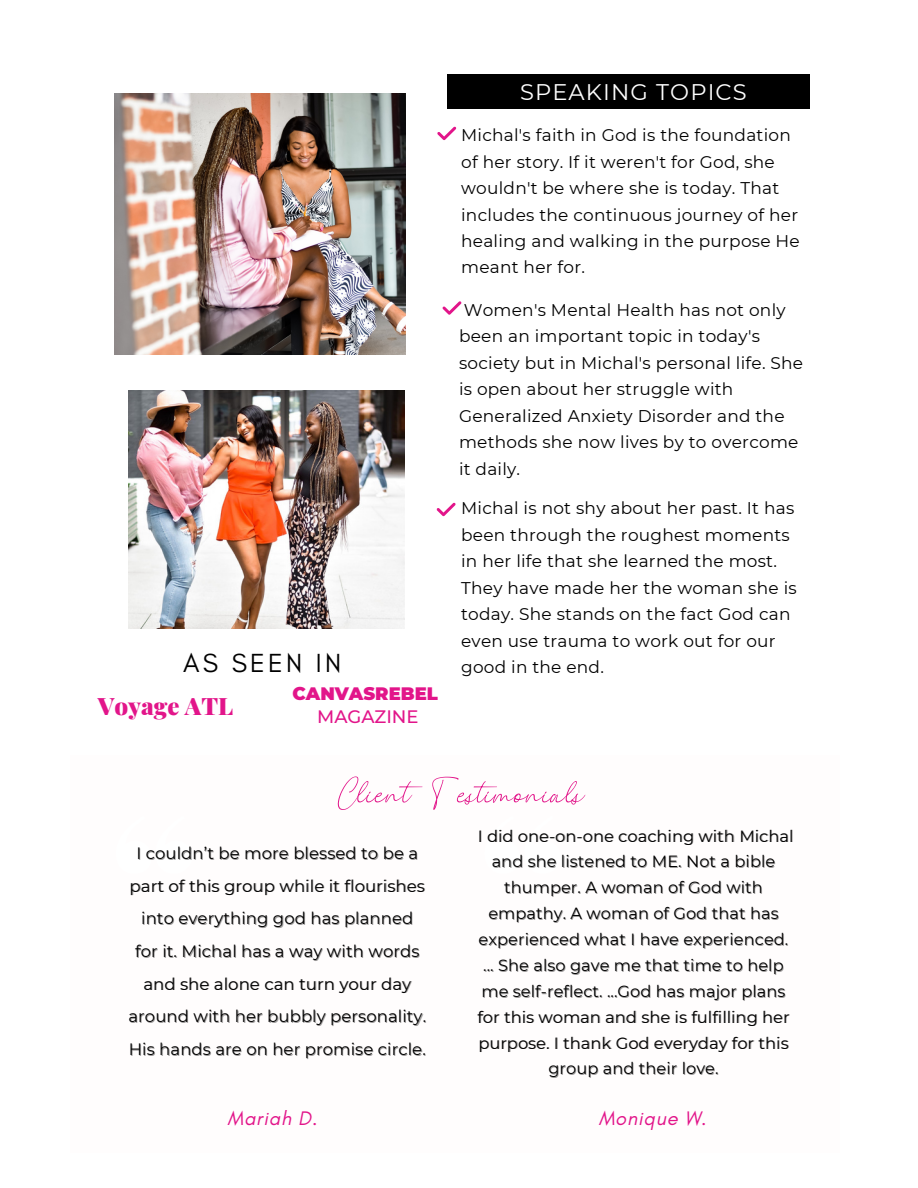
<style>
.page{position:relative;width:918px;height:1188px;background:#fff}
.page>*{position:absolute;margin:0;border:0;box-sizing:border-box;transform-origin:0 0}
.t1{font:69.3px "The Bigmaker";color:#e2158a}
.t2{font:26.7px "Glacial Indifference";letter-spacing:.12em;color:#000}
.t3{font:900 24px "Playfair Display";color:#e2158a}
.t4{font:22.5px "Montserrat";letter-spacing:.05em;color:#fff}
.t5{font:italic 19.95px "Glacial Indifference";letter-spacing:.04em;color:#e2158a}
.t6{font:900 18px "Montserrat";color:#e2158a}
.t7{font:500 18px "Montserrat";color:#e2158a}
.t8{font:16.95px/26.4px "Montserrat";letter-spacing:.015em;color:#000}
.t9{font:16.5px/32.7px "Montserrat";letter-spacing:.005em;color:#000;text-align:center}
.t10{font:16.2px/25.8px "Montserrat";letter-spacing:.005em;color:#000;text-align:center}
</style>
<div class="page">
<div style="left:71px;top:755px;width:769px;height:397px;background:#fffbf9"></div>
<img style="left:128px;top:390px;width:277px;height:239px">
<img style="left:115px;top:93px;width:290px;height:261px">
<svg style="left:437px;top:127px;width:19px;height:13px"></svg>
<svg style="left:442px;top:301px;width:20px;height:14px"></svg>
<svg style="left:437px;top:503px;width:19px;height:13px"></svg>
<div style="left:447px;top:75px;width:363px;height:34px;background:#000"></div>
<h2 class="t2" style="left:183px;top:647px;width:160px">AS SEEN IN</h2>
<p class="t6" style="left:292px;top:683px;width:147px">CANVASREBEL</p>
<h3 class="t3" style="left:98px;top:689px;width:137px">Voyage ATL</h3>
<p class="t7" style="left:317px;top:705px;width:103px">MAGAZINE</p>
<h3 class="t4" style="left:520px;top:78px;width:228px">SPEAKING TOPICS</h3>
<p class="t8" style="left:461px;top:122px;width:340px">Michal's faith in God is the foundation of her story. If it weren't for God, she wouldn't be where she is today. That includes the continuous journey of her healing and walking in the purpose He meant her for.</p>
<p class="t8" style="left:459px;top:297px;width:346px">Women's Mental Health has not only been an important topic in today's society but in Michal's personal life. She is open about her struggle with<br>Generalized Anxiety Disorder and the methods she now lives by to overcome it daily.</p>
<p class="t8" style="left:461px;top:495px;width:337px">Michal is not shy about her past. It has been through the roughest moments in her life that she learned the most.<br>They have made her the woman she is today. She stands on the fact God can even use trauma to work out for our good in the end.</p>
<h1 class="t1" style="left:338px;top:761px;width:249px">Client Testimonials</h1>
<p class="t9" style="left:128px;top:837px;width:299px">I couldn’t be more blessed to be a part of this group while it flourishes into everything god has planned for it. Michal has a way with words and she alone can turn your day around with her bubbly personality.<br>His hands are on her promise circle.</p>
<p class="t10" style="left:477px;top:823px;width:318px">I did one-on-one coaching with Michal and she listened to ME. Not a bible thumper. A woman of God with empathy. A woman of God that has experienced what I have experienced. ... She also gave me that time to help me self-reflect. ...God has major plans for this woman and she is fulfilling her purpose. I thank God everyday for this group and their love.</p>
<p class="t5" style="left:228px;top:1106px;width:91px">Mariah D.</p>
<p class="t5" style="left:599px;top:1106px;width:109px">Monique W.</p>
</div>
